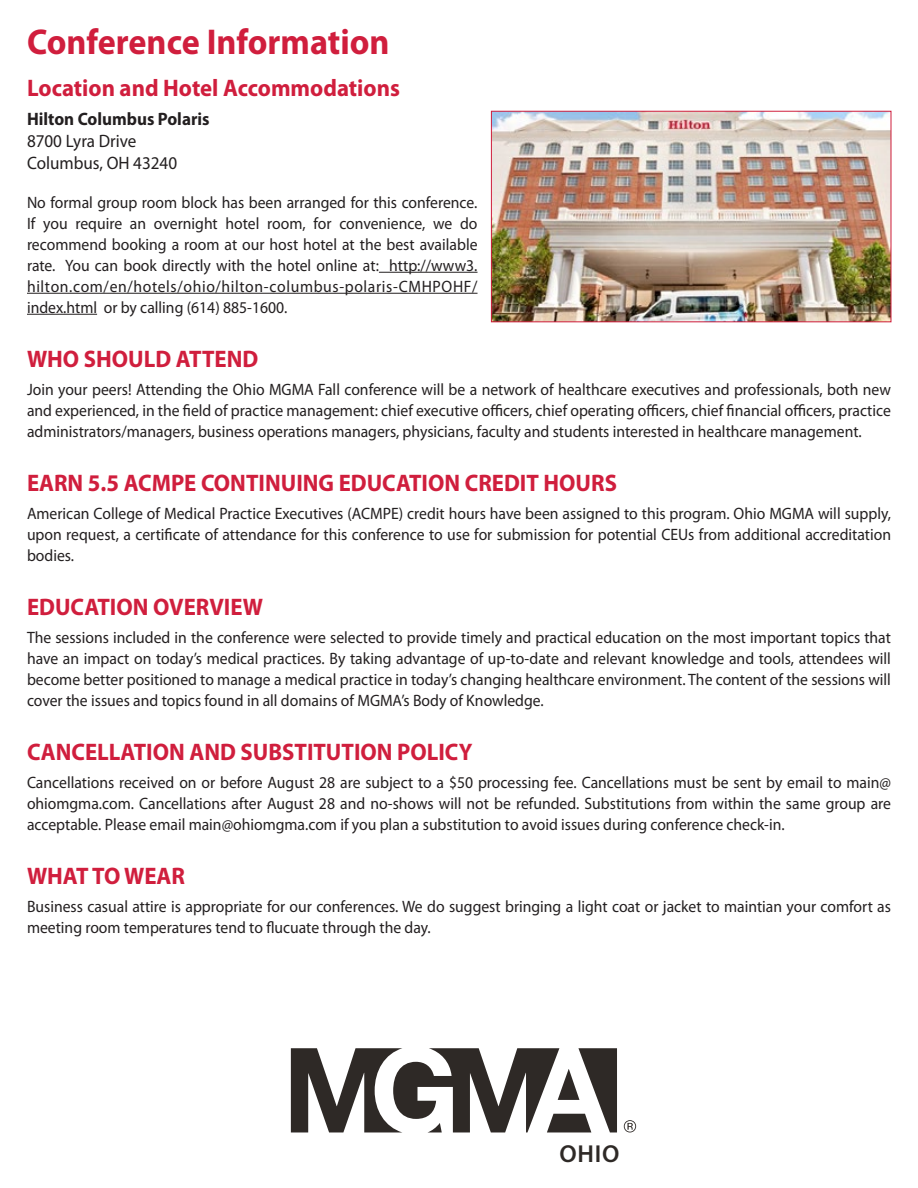
<style>
.page{position:relative;width:918px;height:1188px;background:#fff}
.page>*{position:absolute;margin:0;border:0;box-sizing:border-box;transform-origin:0 0}
.t1{font:700 36px "Myriad Pro";color:#d01e3d;scale:.95 1}
.t2{font:600 24.6px "Myriad Pro";color:#2e2926}
.t3{font:700 24px "Myriad Pro";color:#d01e3d;scale:.95 1}
.t4{font:18px "Myriad Pro";color:#231f20;scale:.95 1}
.t5{font:700 18px "Myriad Pro";color:#231f20;scale:.95 1}
.t6{font:16.5px/21px "Myriad Pro";color:#231f20;text-align:justify;scale:.95 1}
</style>
<div class="page">
<hr style="left:379px;top:272px;width:99px;height:1px;background:#231f20">
<hr style="left:27px;top:293px;width:451px;height:1px;background:#231f20">
<hr style="left:27px;top:314px;width:70px;height:1px;background:#231f20">
<img style="left:493px;top:113px;width:396px;height:207px">
<div style="left:491px;top:111px;width:400px;height:211px;border:1px solid #d01e3d"></div>
<svg style="left:291px;top:1048px;width:326px;height:84px"></svg>
<svg style="left:624px;top:1120px;width:12px;height:12px"></svg>
<p class="t1" style="left:27px;top:18px;width:383px">Conference Information</p>
<p class="t3" style="left:27px;top:73px;width:394px">Location and Hotel Accommodations</p>
<p class="t5" style="left:27px;top:108px;width:194px">Hilton Columbus Polaris</p>
<p class="t4" style="left:27px;top:130px;width:117px">8700 Lyra Drive</p>
<p class="t4" style="left:27px;top:151px;width:160px">Columbus, OH 43240</p>
<p class="t6" style="left:27px;top:191px;width:476px">No formal group room block has been arranged for this conference.<br>If you require an overnight hotel room, for convenience, we do recommend booking a room at our host hotel at the best available rate. You can book directly with the hotel online at: http://www3. hilton.com/en/hotels/ohio/hilton-columbus-polaris-CMHPOHF/ index.html or by calling (614) 885-1600.</p>
<p class="t3" style="left:27px;top:343px;width:245px">WHO SHOULD ATTEND</p>
<p class="t6" style="left:27px;top:378px;width:911px">Join your peers! Attending the Ohio MGMA Fall conference will be a network of healthcare executives and professionals, both new and experienced, in the field of practice management: chief executive officers, chief operating officers, chief financial officers, practice administrators/managers, business operations managers, physicians, faculty and students interested in healthcare management.</p>
<p class="t3" style="left:27px;top:467px;width:623px">EARN 5.5 ACMPE CONTINUING EDUCATION CREDIT HOURS</p>
<p class="t6" style="left:27px;top:502px;width:911px">American College of Medical Practice Executives (ACMPE) credit hours have been assigned to this program. Ohio MGMA will supply, upon request, a certificate of attendance for this conference to use for submission for potential CEUs from additional accreditation bodies.</p>
<p class="t3" style="left:27px;top:591px;width:250px">EDUCATION OVERVIEW</p>
<p class="t6" style="left:27px;top:626px;width:911px">The sessions included in the conference were selected to provide timely and practical education on the most important topics that have an impact on today’s medical practices. By taking advantage of up-to-date and relevant knowledge and tools, attendees will become better positioned to manage a medical practice in today’s changing healthcare environment. The content of the sessions will cover the issues and topics found in all domains of MGMA’s Body of Knowledge.</p>
<p class="t3" style="left:27px;top:736px;width:470px">CANCELLATION AND SUBSTITUTION POLICY</p>
<p class="t6" style="left:27px;top:772px;width:911px">Cancellations received on or before August 28 are subject to a $50 processing fee. Cancellations must be sent by email to main@ ohiomgma.com. Cancellations after August 28 and no-shows will not be refunded. Substitutions from within the same group are acceptable. Please email main@ohiomgma.com if you plan a substitution to avoid issues during conference check-in.</p>
<p class="t3" style="left:27px;top:860px;width:168px">WHAT TO WEAR</p>
<p class="t6" style="left:27px;top:896px;width:911px">Business casual attire is appropriate for our conferences. We do suggest bringing a light coat or jacket to maintian your comfort as meeting room temperatures tend to flucuate through the day.</p>
<p class="t2" style="left:559px;top:1138px;width:61px">OHIO</p>
</div>
